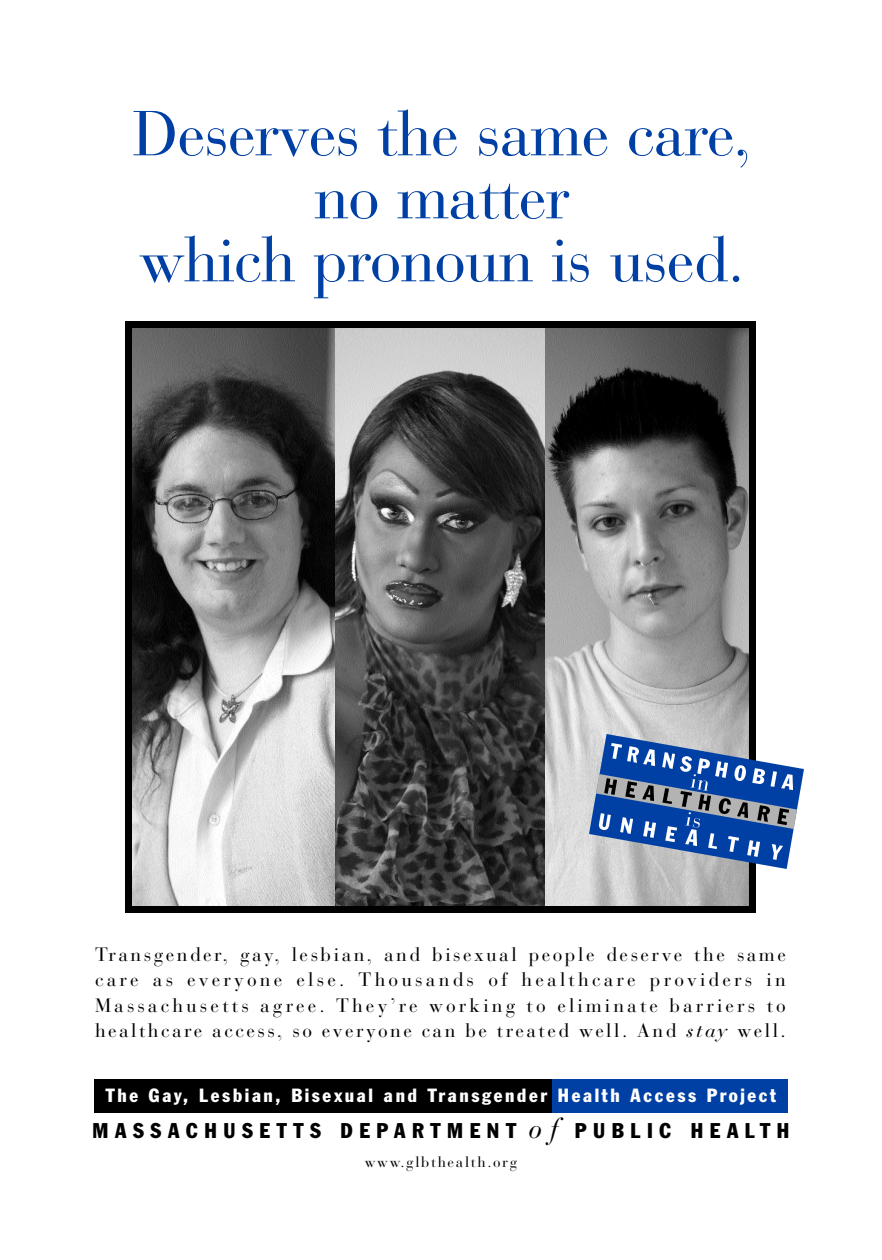
<style>
.page{position:relative;width:882px;height:1260px;background:#fff}
.page>*{position:absolute;margin:0;border:0;box-sizing:border-box;transform-origin:0 0}
.t1{font:63px/63px "Bauer Bodoni";letter-spacing:-.015em;color:#0040a4;text-align:center}
.t2{font:condensed 21px "Franklin Gothic";letter-spacing:.31em;color:#000}
.t3{font:19.25px/25.4px "Bauer Bodoni";letter-spacing:.125em;color:#000;text-align:justify}
.t4{font:condensed 18.81px "Franklin Gothic";letter-spacing:.14em;color:#fff}
.t5{font:14.88px "Bauer Bodoni";color:#000}
.s1{font-style:italic}
.s2{font-family:"Bauer Bodoni";font-style:italic;font-stretch:normal;font-size:28px}
</style>
<div class="page">
<div style="left:94px;top:1079px;width:458px;height:34px;background:#000"></div>
<div style="left:552px;top:1079px;width:236px;height:34px;background:#0040a4"></div>
<img style="left:125px;top:322px;width:630px;height:591px">
<img style="left:589px;top:735px;width:214px;height:134px">
<img style="left:596px;top:774px;width:200px;height:54px">
<img style="left:608px;top:743px;width:14px;height:15px">
<img style="left:624px;top:746px;width:15px;height:16px">
<img style="left:642px;top:750px;width:12px;height:15px">
<img style="left:659px;top:752px;width:16px;height:16px">
<img style="left:678px;top:756px;width:13px;height:15px">
<img style="left:695px;top:759px;width:15px;height:14px">
<img style="left:713px;top:762px;width:15px;height:16px">
<img style="left:731px;top:766px;width:15px;height:14px">
<img style="left:749px;top:768px;width:15px;height:16px">
<img style="left:767px;top:772px;width:10px;height:14px">
<img style="left:780px;top:774px;width:13px;height:15px">
<img style="left:687px;top:774px;width:8px;height:14px">
<svg style="left:695px;top:780px;width:12px;height:10px"></svg>
<img style="left:602px;top:778px;width:15px;height:16px">
<img style="left:622px;top:782px;width:14px;height:15px">
<img style="left:641px;top:786px;width:12px;height:15px">
<img style="left:660px;top:788px;width:12px;height:16px">
<img style="left:677px;top:791px;width:14px;height:16px">
<img style="left:695px;top:795px;width:15px;height:16px">
<img style="left:716px;top:799px;width:14px;height:15px">
<img style="left:735px;top:802px;width:13px;height:15px">
<img style="left:755px;top:805px;width:15px;height:16px">
<img style="left:774px;top:808px;width:14px;height:16px">
<img style="left:682px;top:812px;width:8px;height:14px">
<svg style="left:690px;top:819px;width:9px;height:9px"></svg>
<img style="left:595px;top:814px;width:15px;height:15px">
<img style="left:618px;top:818px;width:15px;height:16px">
<img style="left:640px;top:822px;width:16px;height:16px">
<img style="left:663px;top:826px;width:14px;height:16px">
<img style="left:684px;top:830px;width:12px;height:15px">
<img style="left:705px;top:833px;width:12px;height:16px">
<img style="left:724px;top:837px;width:14px;height:15px">
<img style="left:745px;top:840px;width:15px;height:16px">
<img style="left:767px;top:844px;width:16px;height:16px">
<div style="left:826px;top:621px;width:16px;height:16px;border:2px solid #fff;border-radius:50%"></div>
<div style="left:39px;top:621px;width:15px;height:16px;border:2px solid #fff;border-radius:50%"></div>
<h1 class="t1" style="left:133px;top:109px;width:620px">D e s e rves the same care, no matter<br>which pronoun is used.</h1>
<p class="t3" style="left:95px;top:944px;width:692px">Tr a n s g e n d e r, gay, lesbian, and bisexual people deserve the same c a re as everyone else. Thousands of healthcare providers in Massachusetts agree. They’re working to eliminate barriers to h e a l t h c a re access, so everyone can be treated well. And <span class="s1">s t a y</span> well.</p>
<p class="t4" style="left:106px;top:1088px;width:672px">The Gay, Lesbian, Bisexual and Transgender Health Access Pro j e c t</p>
<p class="t2" style="left:93px;top:1123px;width:698px">MASSACHUSETTS DEPA RT M E N T <span class="s2">o f</span> PUBLIC HEALT H</p>
<p class="t5" style="left:365px;top:1156px;width:154px">w w w. g l b t h e a l t h . o rg</p>
</div>
